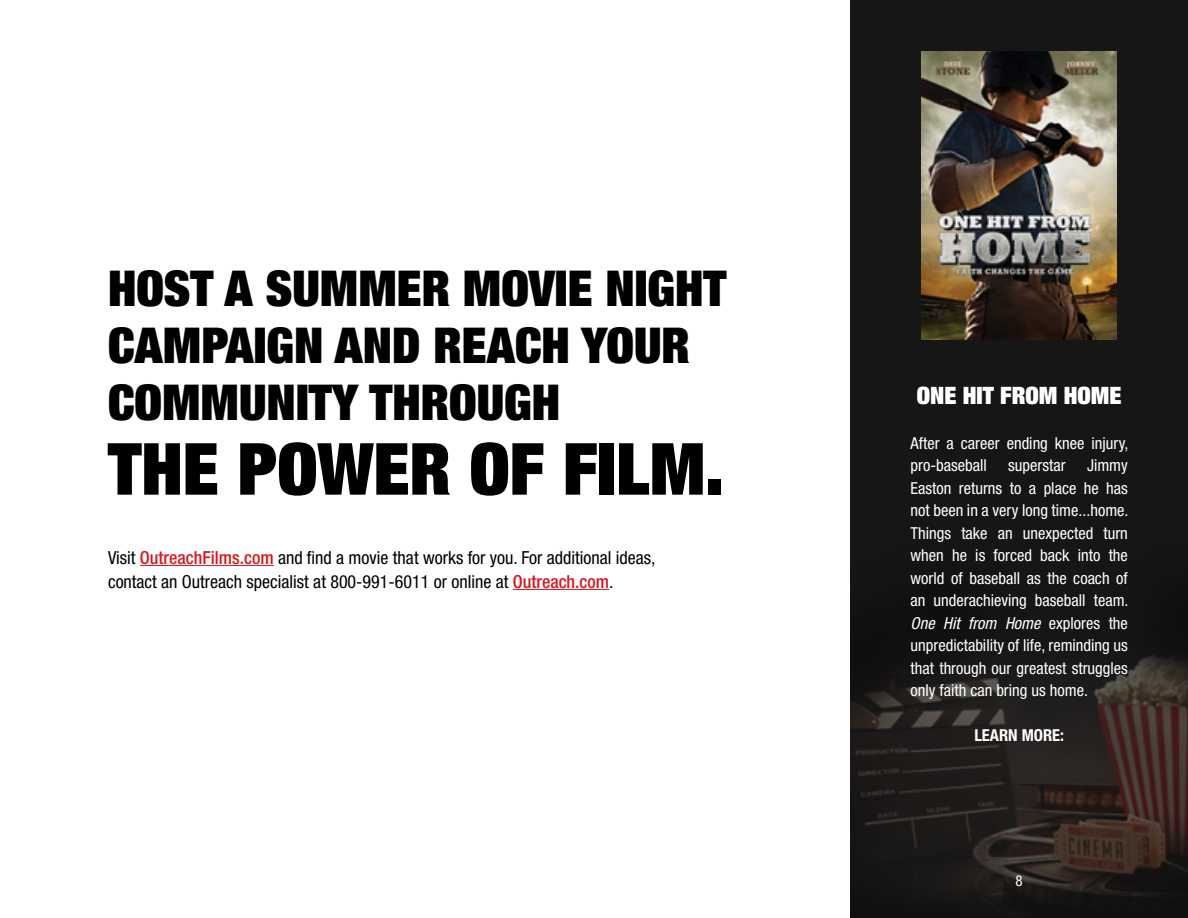
<style>
.page{position:relative;width:1188px;height:918px;background:#fff}
.page>*{position:absolute;margin:0;border:0;box-sizing:border-box;transform-origin:0 0}
.t1{font:900 condensed 72px "Helvetica Neue LT Std";color:#000}
.t2{font:900 condensed 49.5px/57px "Helvetica Neue LT Std";color:#000}
.t3{font:900 condensed 24px "Helvetica Neue LT Std";color:#fff}
.t4{font:condensed 18px/24px "Helvetica Neue LT Std";color:#000}
.t5{font:condensed 16.5px/22.5px "Helvetica Neue LT Std";color:#fff}
.t6{font:700 condensed 16.5px "Helvetica Neue LT Std";color:#fff}
.t7{font:condensed 15px "Helvetica Neue LT Std";color:#fff}
.s1{font-weight:500;color:#d71920}
.s2{font-style:italic}
</style>
<div class="page">
<hr style="left:140px;top:565px;width:134px;height:1px;background:#d71920">
<hr style="left:513px;top:589px;width:96px;height:1px;background:#d71920">
<img style="left:850px;top:0;width:338px;height:918px">
<img style="left:922px;top:52px;width:195px;height:288px">
<h2 class="t2" style="left:108px;top:258px;width:620px">HOST A SUMMER MOVIE NIGHT<br>CAMPAIGN AND REACH YOUR<br>COMMUNITY THROUGH</h2>
<h1 class="t1" style="left:108px;top:423px;width:618px">THE POWER OF FILM.</h1>
<p class="t4" style="left:108px;top:545px;width:549px">Visit <span class="s1">OutreachFilms.com</span> and find a movie that works for you. For additional ideas, contact an Outreach specialist at 800-991-6011 or online at <span class="s1">Outreach.com</span>.</p>
<h3 class="t3" style="left:917px;top:380px;width:206px">ONE HIT FROM HOME</h3>
<p class="t5" style="left:911px;top:432px;width:219px">After a career ending knee injury, pro-baseball</p>
<p class="t5" style="left:911px;top:454px;width:219px;text-align:justify;text-indent:176px">Jimmy Easton returns to a place he has not been in a very long time...home.<br>Things take an unexpected turn when he is forced back into the world of baseball as the coach of an underachieving baseball team.<br><span class="s2">One Hit from Home</span> explores the unpredictability of life, reminding us that through our greatest struggles only faith can bring us home.</p>
<p class="t6" style="left:974px;top:725px;width:91px">LEARN MORE:</p>
<p class="t5" style="left:1008px;top:454px;width:59px">superstar</p>
<p class="t7" style="left:1016px;top:872px;width:9px">8</p>
</div>
